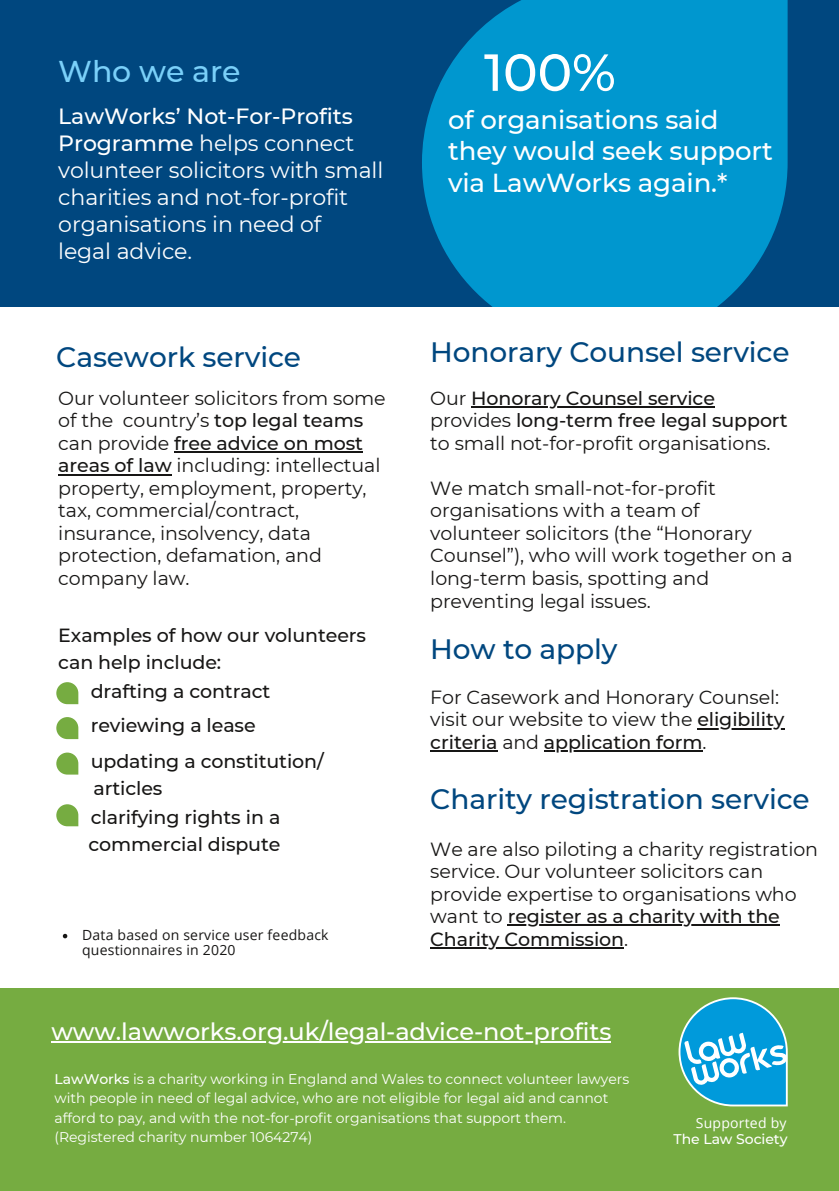
<style>
.page{position:relative;width:839px;height:1191px;background:#fff}
.page>*{position:absolute;margin:0;border:0;box-sizing:border-box;transform-origin:0 0}
.t1{font:500 52px "Montserrat";color:#fff}
.t2{font:500 30px "Montserrat";letter-spacing:-.005em;color:#7ad0f9}
.t3{font:500 28px "Montserrat";letter-spacing:-.005em;color:#00477f}
.t4{font:500 26px/31.6px "Montserrat";letter-spacing:-.005em;color:#fff}
.t5{font:500 24px "Montserrat";letter-spacing:-.005em;color:#fff}
.t6{font:22px/27px "Montserrat";letter-spacing:-.005em;color:#fff}
.t7{font:19px/22.6px "Montserrat";letter-spacing:-.005em;color:#171615}
.t8{font:500 19px/22.6px "Montserrat";letter-spacing:-.005em;color:#171615}
.t9{font:14px/19.6px "Montserrat";letter-spacing:-.005em;color:#fff}
.t10{font:14px/15px "Open Sans";letter-spacing:.015em;color:#171615}
.t11{font:500 14px "Montserrat";letter-spacing:-.005em;color:#fff}
.t12{font:14px "Open Sans";letter-spacing:.015em;color:#fff}
.s1{font-weight:500}
.s2{font-weight:400}
.s3{color:#76ac41}
</style>
<div class="page">
<div style="left:0;top:0;width:838px;height:321px;background:#00477f"></div>
<div style="left:0;top:988px;width:838px;height:203px;background:#76ac41"></div>
<svg style="left:422px;top:0;width:365px;height:308px;background:#008fc7"></svg>
<div style="left:0;top:308px;width:838px;height:125px;background:#fff"></div>
<hr style="left:174px;top:451px;width:189px;height:2px;background:#171615">
<hr style="left:58px;top:474px;width:114px;height:1px;background:#171615">
<svg style="left:56px;top:804px;width:22px;height:22px"></svg>
<svg style="left:56px;top:753px;width:22px;height:22px"></svg>
<svg style="left:56px;top:717px;width:22px;height:22px"></svg>
<svg style="left:56px;top:682px;width:22px;height:22px"></svg>
<svg style="left:678px;top:997px;width:109px;height:109px"></svg>
<hr style="left:507px;top:925px;width:272px;height:1px;background:#171615">
<hr style="left:430px;top:947px;width:194px;height:2px;background:#171615">
<svg style="left:63px;top:934px;width:4px;height:4px"></svg>
<hr style="left:51px;top:1041px;width:560px;height:2px;background:#fff">
<hr style="left:471px;top:406px;width:243px;height:2px;background:#171615">
<hr style="left:697px;top:728px;width:87px;height:1px;background:#171615">
<hr style="left:430px;top:750px;width:67px;height:2px;background:#171615">
<hr style="left:544px;top:750px;width:158px;height:2px;background:#171615">
<p class="t2" style="left:58px;top:53px;width:184px">Who we are</p>
<p class="t6" style="left:58px;top:102px;width:326px"><span class="s1">LawWorks’ Not-For-Profits<br>Programme</span> helps connect volunteer solicitors with small charities and not-for-profit organisations in need of<br>legal advice.</p>
<p class="t3" style="left:56px;top:339px;width:246px">Casework service</p>
<p class="t7" style="left:58px;top:387px;width:329px">Our volunteer solicitors from some of the country’s <span class="s1">top legal teams </span>can provide <span class="s1">free advice on most areas of law</span> including: intellectual property, employment, property, tax, commercial/contract, insurance, insolvency, data protection, defamation, and company law.</p>
<p class="t8" style="left:58px;top:624px;width:309px">Examples of how our volunteers</p>
<p class="t8" style="left:58px;top:651px;width:164px">can help include:</p>
<p class="t8" style="left:91px;top:680px;width:181px">drafting a contract</p>
<p class="t8" style="left:91px;top:714px;width:166px">reviewing a lease</p>
<p class="t8" style="left:91px;top:750px;width:234px">updating a constitution/</p>
<p class="t8" style="left:91px;top:806px;width:191px">clarifying rights in a</p>
<p class="t8" style="left:93px;top:777px;width:70px">articles</p>
<p class="t8" style="left:88px;top:833px;width:193px">commercial dispute</p>
<p class="t10" style="left:82px;top:927px;width:248px">Data based on service user feedback questionnaires in 2020</p>
<p class="t1" style="left:484px;top:41px;width:133px">100%</p>
<p class="t4" style="left:448px;top:103px;width:326px">of organisations said they would seek support via LawWorks again.*</p>
<p class="t3" style="left:430px;top:335px;width:361px">Honorary Counsel service</p>
<p class="t8" style="left:430px;top:387px;width:359px"><span class="s2">Our</span> Honorary Counsel service <span class="s2">provides</span> long-term free legal support <span class="s2">to small not-for-profit organisations.</span></p>
<p class="t7" style="left:430px;top:477px;width:364px">We match small-not-for-profit organisations with a team of volunteer solicitors (the “Honorary<br>Counsel”), who will work together on a long-term basis, spotting and preventing legal issues.</p>
<p class="t3" style="left:430px;top:632px;width:189px">How to apply</p>
<p class="t7" style="left:430px;top:686px;width:355px">For Casework and Honorary Counsel: visit our website to view the <span class="s1">eligibility criteria</span> and <span class="s1">application form</span>.</p>
<p class="t3" style="left:430px;top:782px;width:381px">Charity registration service</p>
<p class="t7" style="left:430px;top:838px;width:389px">We are also piloting a charity registration service. Our volunteer solicitors can provide expertise to organisations who want to <span class="s1">register as a charity with the</span></p>
<p class="t8" style="left:430px;top:928px;width:199px">Charity Commission<span class="s2">.</span></p>
<p class="t5" style="left:17px;top:1016px;width:595px"><span class="s3">s://</span>www.lawworks.org.uk/legal-advice-not-profits</p>
<p class="t9" style="left:55px;top:1069px;width:576px"><span class="s1">LawWorks</span> is a charity working in England and Wales to connect volunteer lawyers with people in need of legal advice, who are not eligible for legal aid and cannot afford to pay, and with the not-for-profit organisations that support them.</p>
<p class="t9" style="left:55px;top:1128px;width:259px">(Registered charity number 1064274)</p>
<p class="t11" style="left:673px;top:1130px;width:115px">The Law Society</p>
<p class="t12" style="left:695px;top:1113px;width:92px">Supported by</p>
</div>
